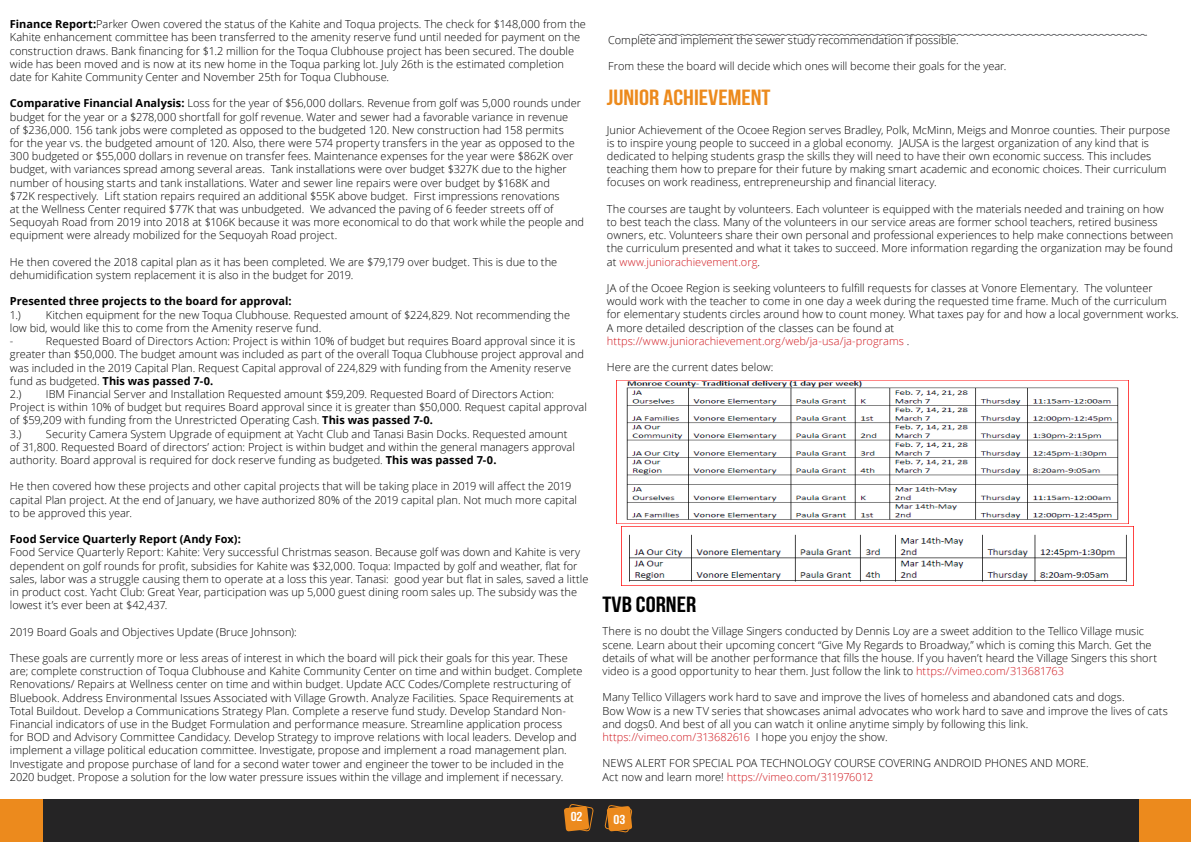
<style>
.page{position:relative;width:1191px;height:842px;background:#fff}
.page>*{position:absolute;margin:0;border:0;box-sizing:border-box;transform-origin:0 0}
.t1{font:700 22px "Bebas Neue";color:#ec8a1d;scale:1.15 1}
.t2{font:700 22px "Bebas Neue";color:#000;scale:1.15 1}
.t3{font:700 13px "Bebas Neue";color:#fff;scale:1.15 1}
.t4{font:300 11px/13.2px "Open Sans";color:#000}
.t5{font:700 11px "Open Sans";color:#000}
.s1{font-weight:700}
.s2{color:#d0181f}
</style>
<div class="page">
<div style="left:587px;top:799px;width:604px;height:43px;background:#252425"></div>
<div style="left:0;top:799px;width:595px;height:43px;background:#252425"></div>
<div style="left:0;top:799px;width:43px;height:43px;background:#ec8a1d"></div>
<svg style="left:604px;top:805px;width:28px;height:28px"></svg>
<div style="left:1140px;top:799px;width:51px;height:43px;background:#ec8a1d"></div>
<svg style="left:564px;top:804px;width:30px;height:28px"></svg>
<svg style="left:639px;top:34px;width:508px;height:2px"></svg>
<img style="left:616px;top:380px;width:512px;height:143px">
<img style="left:621px;top:527px;width:506px;height:58px">
<p class="t4" style="left:10px;top:17px;width:577px"><span class="s1">Finance Report:</span>Parker Owen covered the status of the Kahite and Toqua projects. The check for $148,000 from the Kahite enhancement committee has been transferred to the amenity reserve fund until needed for payment on the construction draws. Bank financing for $1.2 million for the Toqua Clubhouse project has been secured. The double wide has been moved and is now at its new home in the Toqua parking lot. July 26th is the estimated completion date for Kahite Community Center and November 25th for Toqua Clubhouse.</p>
<p class="t4" style="left:10px;top:97px;width:575px"><span class="s1">Comparative Financial Analysis:</span> Loss for the year of $56,000 dollars. Revenue from golf was 5,000 rounds under budget for the year or a $278,000 shortfall for golf revenue. Water and sewer had a favorable variance in revenue<br>of $236,000. 156 tank jobs were completed as opposed to the budgeted 120. New construction had 158 permits<br>for the year vs. the budgeted amount of 120. Also, there were 574 property transfers in the year as opposed to the 300 budgeted or $55,000 dollars in revenue on transfer fees. Maintenance expenses for the year were $862K over budget, with variances spread among several areas. Tank installations were over budget $327K due to the higher number of housing starts and tank installations. Water and sewer line repairs were over budget by $168K and<br>$72K respectively. Lift station repairs required an additional $55K above budget. First impressions renovations<br>at the Wellness Center required $77K that was unbudgeted. We advanced the paving of 6 feeder streets off of Sequoyah Road from 2019 into 2018 at $106K because it was more economical to do that work while the people and equipment were already mobilized for the Sequoyah Road project.</p>
<p class="t4" style="left:10px;top:255px;width:549px">He then covered the 2018 capital plan as it has been completed. We are $79,179 over budget. This is due to the dehumidification system replacement it is also in the budget for 2019.</p>
<p class="t5" style="left:10px;top:294px;width:283px">Presented three projects to the board for approval:</p>
<p class="t4" style="left:10px;top:308px;width:12px">1.)</p>
<p class="t4" style="left:10px;top:308px;width:562px;text-indent:36px">Kitchen equipment for the new Toqua Clubhouse. Requested amount of $224,829. Not recommending the low bid, would like this to come from the Amenity reserve fund.<br>-</p>
<p class="t4" style="left:10px;top:334px;width:575px;text-indent:36px">Requested Board of Directors Action: Project is within 10% of budget but requires Board approval since it is greater than $50,000. The budget amount was included as part of the overall Toqua Clubhouse project approval and was included in the 2019 Capital Plan. Request Capital approval of 224,829 with funding from the Amenity reserve fund as budgeted. <span class="s1">This was passed 7-0.<br></span>2.)</p>
<p class="t4" style="left:10px;top:387px;width:578px;text-indent:36px">IBM Financial Server and Installation Requested amount $59,209. Requested Board of Directors Action:<br>Project is within 10% of budget but requires Board approval since it is greater than $50,000. Request capital approval of $59,209 with funding from the Unrestricted Operating Cash. <span class="s1">This was passed 7-0.<br></span>3.)</p>
<p class="t4" style="left:10px;top:427px;width:566px;text-indent:36px">Security Camera System Upgrade of equipment at Yacht Club and Tanasi Basin Docks. Requested amount of 31,800. Requested Board of directors’ action: Project is within budget and within the general managers approval authority. Board approval is required for dock reserve funding as budgeted. <span class="s1">This was passed 7-0.</span></p>
<p class="t4" style="left:10px;top:479px;width:568px">He then covered how these projects and other capital projects that will be taking place in 2019 will affect the 2019 capital Plan project. At the end of January, we have authorized 80% of the 2019 capital plan. Not much more capital to be approved this year.</p>
<p class="t5" style="left:10px;top:531px;width:232px">Food Service Quarterly Report (Andy Fox):</p>
<p class="t4" style="left:10px;top:545px;width:580px">Food Service Quarterly Report: Kahite: Very successful Christmas season. Because golf was down and Kahite is very dependent on golf rounds for profit, subsidies for Kahite was $32,000. Toqua: Impacted by golf and weather, flat for sales, labor was a struggle causing them to operate at a loss this year. Tanasi: good year but flat in sales, saved a little in product cost. Yacht Club: Great Year, participation was up 5,000 guest dining room sales up. The subsidy was the lowest it’s ever been at $42,437.</p>
<p class="t4" style="left:10px;top:625px;width:288px">2019 Board Goals and Objectives Update (Bruce Johnson):</p>
<p class="t4" style="left:10px;top:651px;width:574px">These goals are currently more or less areas of interest in which the board will pick their goals for this year. These are; complete construction of Toqua Clubhouse and Kahite Community Center on time and within budget. Complete Renovations/ Repairs at Wellness center on time and within budget. Update ACC Codes/Complete restructuring of Bluebook. Address Environmental Issues Associated with Village Growth. Analyze Facilities. Space Requirements at Total Buildout. Develop a Communications Strategy Plan. Complete a reserve fund study. Develop Standard Non-Financial indicators of use in the Budget Formulation and performance measure. Streamline application process<br>for BOD and Advisory Committee Candidacy. Develop Strategy to improve relations with local leaders. Develop and implement a village political education committee. Investigate, propose and implement a road management plan.<br>Investigate and propose purchase of land for a second water tower and engineer the tower to be included in the 2020 budget. Propose a solution for the low water pressure issues within the village and implement if necessary.</p>
<p class="t3" style="left:570px;top:809px;width:12px">02</p>
<p class="t4" style="left:608px;top:33px;width:352px">Complete and implement the sewer study recommendation if possible.</p>
<p class="t4" style="left:608px;top:59px;width:399px">From these the board will decide which ones will become their goals for the year.</p>
<h1 class="t1" style="left:607px;top:86px;width:144px">JUNIOR ACHIEVEMENT</h1>
<p class="t4" style="left:607px;top:123px;width:565px">Junior Achievement of the Ocoee Region serves Bradley, Polk, McMinn, Meigs and Monroe counties. Their purpose is to inspire young people to succeed in a global economy. JAUSA is the largest organization of any kind that is dedicated to helping students grasp the skills they will need to have their own economic success. This includes teaching them how to prepare for their future by making smart academic and economic choices. Their curriculum focuses on work readiness, entrepreneurship and financial literacy.</p>
<p class="t4" style="left:607px;top:202px;width:568px">The courses are taught by volunteers. Each volunteer is equipped with the materials needed and training on how to best teach the class. Many of the volunteers in our service areas are former school teachers, retired business owners, etc. Volunteers share their own personal and professional experiences to help make connections between the curriculum presented and what it takes to succeed. More information regarding the organization may be found at <span class="s2">www.juniorachievement.org</span>.</p>
<p class="t4" style="left:607px;top:281px;width:573px">JA of the Ocoee Region is seeking volunteers to fulfill requests for classes at Vonore Elementary. The volunteer would work with the teacher to come in one day a week during the requested time frame. Much of the curriculum for elementary students circles around how to count money. What taxes pay for and how a local government works.<br>A more detailed description of the classes can be found at <span class="s2">https://www.juniorachievement.org/web/ja-usa/ja-programs</span> .</p>
<p class="t4" style="left:607px;top:360px;width:168px">Here are the current dates below:</p>
<h1 class="t2" style="left:602px;top:592px;width:83px">TVB CORNER</h1>
<p class="t4" style="left:602px;top:624px;width:556px">There is no doubt the Village Singers conducted by Dennis Loy are a sweet addition to the Tellico Village music scene. Learn about their upcoming concert “Give My Regards to Broadway,” which is coming this March. Get the details of what will be another performance that fills the house. If you haven’t heard the Village Singers this short video is a good opportunity to hear them. Just follow the link to <span class="s2">https://vimeo.com/313681763</span></p>
<p class="t4" style="left:602px;top:690px;width:567px">Many Tellico Villagers work hard to save and improve the lives of homeless and abandoned cats and dogs.<br>Bow Wow is a new TV series that showcases animal advocates who work hard to save and improve the lives of cats and dogs0. And best of all you can watch it online anytime simply by following this link. <span class="s2">https://vimeo.com/313682616</span> I hope you enjoy the show.</p>
<p class="t4" style="left:602px;top:756px;width:488px">NEWS ALERT FOR SPECIAL POA TECHNOLOGY COURSE COVERING ANDROID PHONES AND MORE.<br>Act now and learn more! <span class="s2">https://vimeo.com/311976012</span></p>
<p class="t3" style="left:613px;top:812px;width:12px">03</p>
</div>
